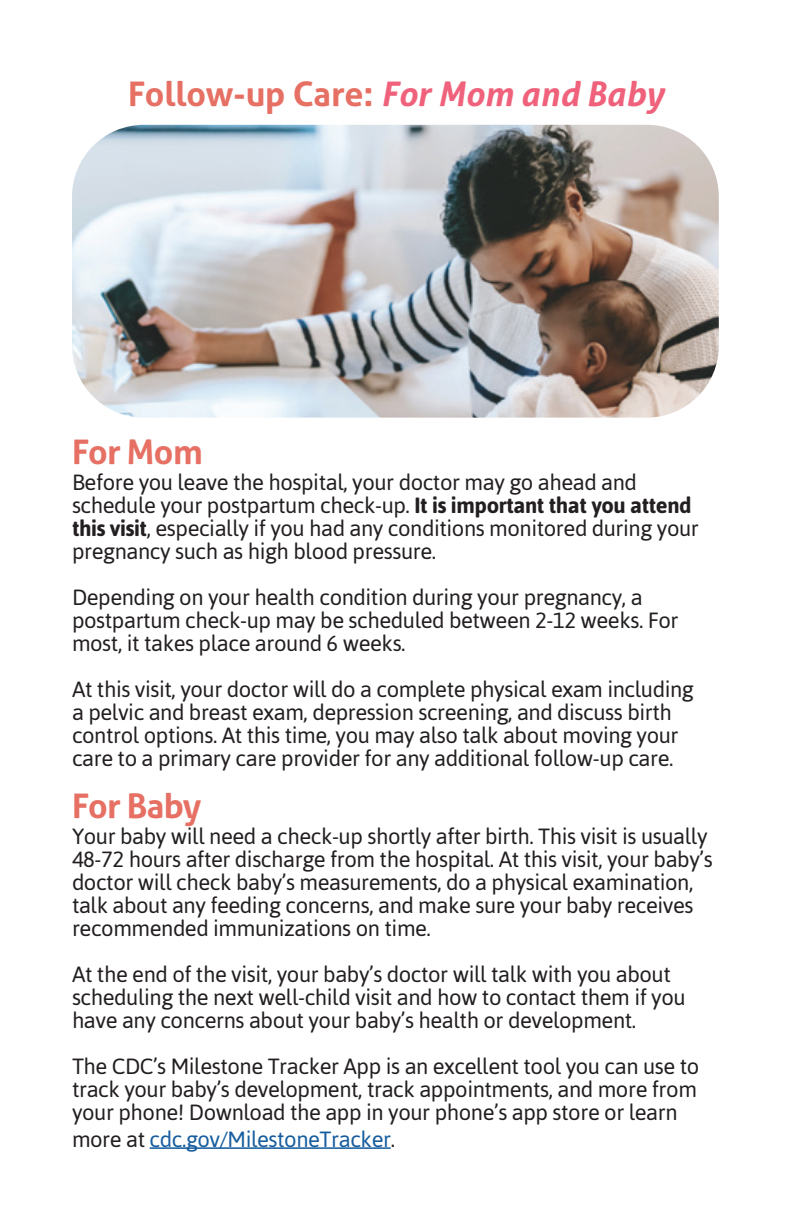
<style>
.page{position:relative;width:792px;height:1224px;background:#fff}
.page>*{position:absolute;margin:0;border:0;box-sizing:border-box;transform-origin:0 0}
.t1{font:700 34px "Aller";color:#e67063}
.t2{font:700 34px "Aller";letter-spacing:-.02em;color:#e67063}
.t3{font:22px/23px "Asap";letter-spacing:-.02em;color:#231f20}
.t4{font:22px "Asap";letter-spacing:-.02em;color:#175d9e}
.s1{font-style:italic;color:#f0617b}
.s2{font-weight:700}
.s3{color:#231f20}
</style>
<div class="page">
<img style="left:72px;top:125px;width:647px;height:293px">
<hr style="left:150px;top:1147px;width:241px;height:2px;background:#175d9e">
<h1 class="t1" style="left:128px;top:73px;width:537px">Follow-up Care: <span class="s1">For Mom and Baby</span></h1>
<h1 class="t2" style="left:72px;top:430px;width:132px">For Mom</h1>
<p class="t3" style="left:72px;top:470px;width:628px">Before you leave the hospital, your doctor may go ahead and schedule your postpartum check-up. <span class="s2">It is important that you attend this visit</span>, especially if you had any conditions monitored during your pregnancy such as high blood pressure.</p>
<p class="t3" style="left:72px;top:585px;width:608px">Depending on your health condition during your pregnancy, a postpartum check-up may be scheduled between 2-12 weeks. For most, it takes place around 6 weeks.</p>
<p class="t3" style="left:72px;top:677px;width:623px">At this visit, your doctor will do a complete physical exam including a pelvic and breast exam, depression screening, and discuss birth control options. At this time, you may also talk about moving your care to a primary care provider for any additional follow-up care.</p>
<h1 class="t2" style="left:72px;top:785px;width:131px">For Baby</h1>
<p class="t3" style="left:72px;top:825px;width:642px">Your baby will need a check-up shortly after birth. This visit is usually 48-72 hours after discharge from the hospital. At this visit, your baby’s doctor will check baby’s measurements, do a physical examination, talk about any feeding concerns, and make sure your baby receives recommended immunizations on time.</p>
<p class="t3" style="left:72px;top:963px;width:615px">At the end of the visit, your baby’s doctor will talk with you about scheduling the next well-child visit and how to contact them if you have any concerns about your baby’s health or development.</p>
<p class="t3" style="left:72px;top:1055px;width:629px;text-align:justify">The CDC’s Milestone Tracker App is an excellent tool you can use to track your baby’s development, track appointments, and more from your phone! Download the app in your phone’s app store or learn</p>
<p class="t4" style="left:72px;top:1126px;width:325px"><span class="s3">more at</span> cdc.gov/MilestoneTracker<span class="s3">.</span></p>
</div>
